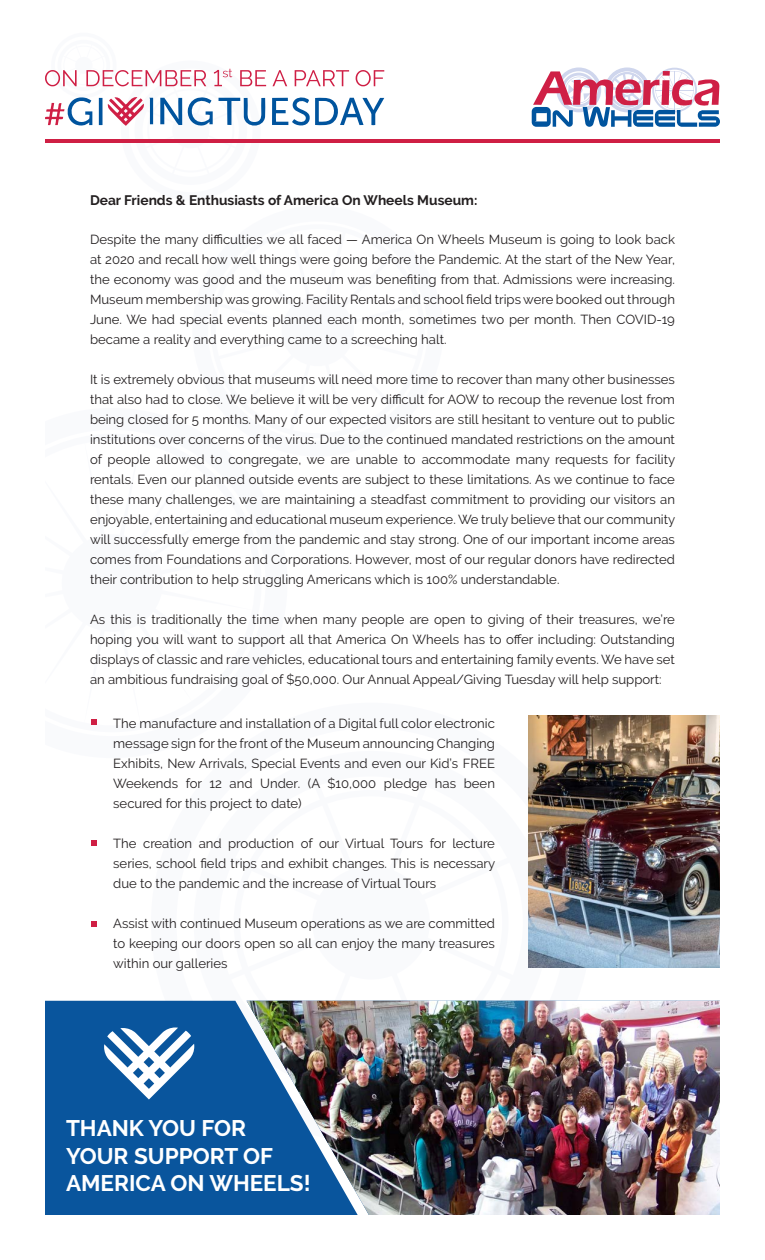
<style>
.page{position:relative;width:765px;height:1260px;background:#fff}
.page>*{position:absolute;margin:0;border:0;box-sizing:border-box;transform-origin:0 0}
.t1{font:700 22.5px/27.5px "Raleway";color:#fff}
.t2{font:700 13.75px "Raleway";color:#231f20}
.t3{font:13.12px/20px "Raleway";color:#231f20;text-align:justify}
</style>
<div class="page">
<hr style="left:45px;top:139px;width:675px;height:4px;background:#cf1f44">
<div style="left:45px;top:1001px;width:202px;height:214px;background:#09559d"></div>
<img style="left:247px;top:1001px;width:473px;height:214px">
<svg style="left:104px;top:1027px;width:90px;height:73px"></svg>
<svg style="left:532px;top:68px;width:188px;height:59px"></svg>
<svg style="left:91px;top:719px;width:6px;height:6px"></svg>
<svg style="left:91px;top:840px;width:6px;height:6px"></svg>
<svg style="left:91px;top:921px;width:6px;height:6px"></svg>
<img style="left:529px;top:716px;width:191px;height:251px">
<svg style="left:45px;top:68px;width:339px;height:58px"></svg>
<p class="t2" style="left:90px;top:193px;width:389px">Dear Friends &amp; Enthusiasts of America On Wheels Museum:</p>
<p class="t3" style="left:90px;top:230px;width:587px">Despite the many difficulties we all faced — America On Wheels Museum is going to look back at 2020 and recall how well things were going before the Pandemic. At the start of the New Year, the economy was good and the museum was benefiting from that. Admissions were increasing.<br>Museum membership was growing. Facility Rentals and school field trips were booked out through June. We had special events planned each month, sometimes two per month. Then COVID-19 became a reality and everything came to a screeching halt.</p>
<p class="t3" style="left:90px;top:370px;width:587px">It is extremely obvious that museums will need more time to recover than many other businesses that also had to close. We believe it will be very difficult for AOW to recoup the revenue lost from being closed for 5 months. Many of our expected visitors are still hesitant to venture out to public institutions over concerns of the virus. Due to the continued mandated restrictions on the amount of people allowed to congregate, we are unable to accommodate many requests for facility rentals. Even our planned outside events are subject to these limitations. As we continue to face these many challenges, we are maintaining a steadfast commitment to providing our visitors an enjoyable, entertaining and educational museum experience. We truly believe that our community will successfully emerge from the pandemic and stay strong. One of our important income areas comes from Foundations and Corporations. However, most of our regular donors have redirected their contribution to help struggling Americans which is 100% understandable.</p>
<p class="t3" style="left:90px;top:610px;width:587px">As this is traditionally the time when many people are open to giving of their treasures, we’re hoping you will want to support all that America On Wheels has to offer including: Outstanding displays of classic and rare vehicles, educational tours and entertaining family events. We have set an ambitious fundraising goal of $50,000. Our Annual Appeal/Giving Tuesday will help support:</p>
<p class="t3" style="left:113px;top:713px;width:383px">The manufacture and installation of a Digital full color electronic message sign for the front of the Museum announcing Changing Exhibits, New Arrivals, Special Events and even our Kid’s FREE Weekends for 12 and Under. (A $10,000 pledge has been secured for this project to date)</p>
<p class="t3" style="left:113px;top:833px;width:384px">The creation and production of our Virtual Tours for lecture series, school field trips and exhibit changes. This is necessary due to the pandemic and the increase of Virtual Tours</p>
<p class="t3" style="left:113px;top:913px;width:383px">Assist with continued Museum operations as we are committed to keeping our doors open so all can enjoy the many treasures within our galleries</p>
<h1 class="t1" style="left:66px;top:1115px;width:246px">THANK YOU FOR<br>YOUR SUPPORT OF<br>AMERICA ON WHEELS!</h1>
</div>
